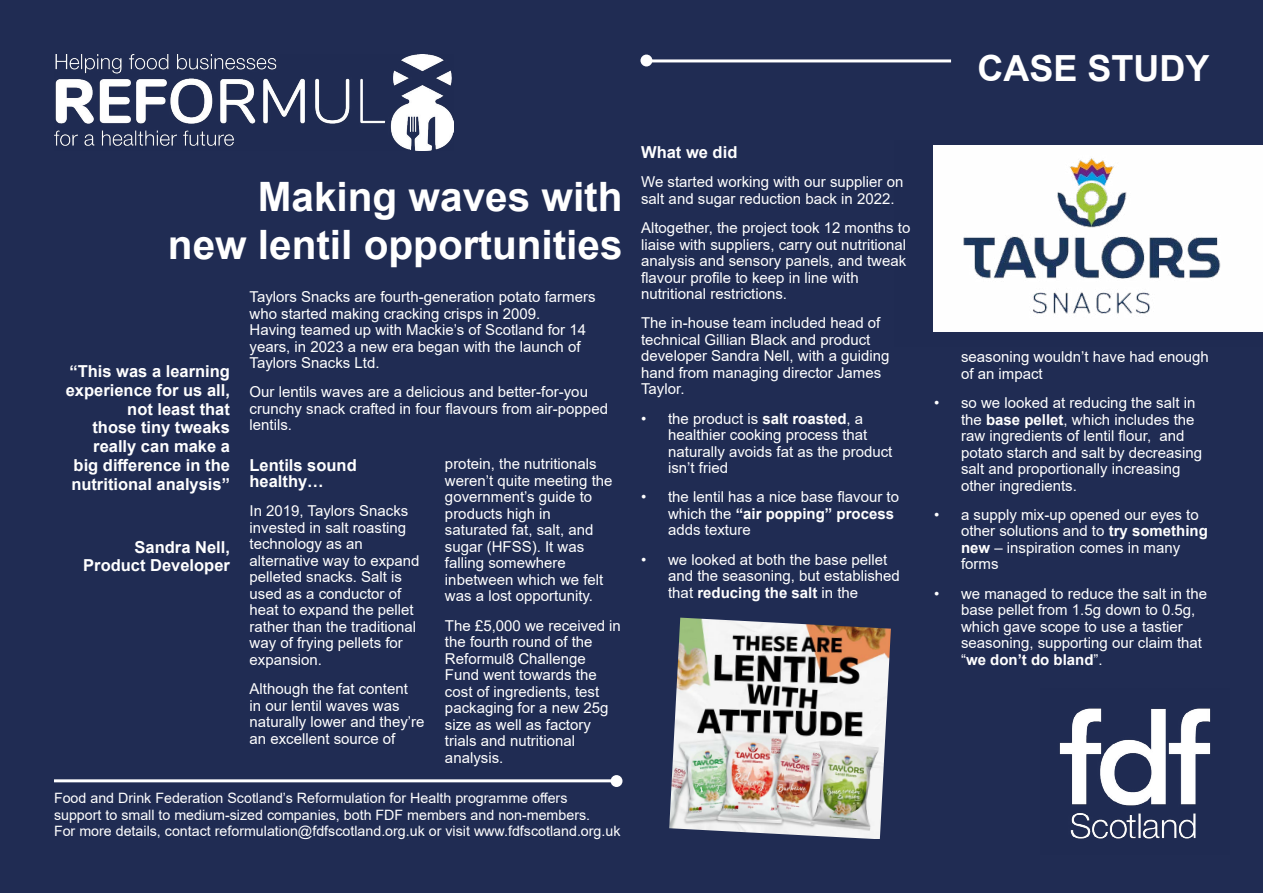
<style>
.page{position:relative;width:1263px;height:893px;background:#202c53}
.page>*{position:absolute;margin:0;border:0;box-sizing:border-box;transform-origin:0 0}
.t1{font:700 40.5px/48px "Arial";color:#fff;text-align:right}
.t2{font:700 36px "Arial";color:#fff}
.t3{font:700 16.5px/18.8px "Arial";color:#fff;text-align:right}
.t4{font:15px/16.5px "Arial";color:#fff}
.t5{font:14.25px/16.5px "Arial";color:#fff}
.s1{font-weight:700}
</style>
<div class="page">
<img style="left:1059px;top:708px;width:152px;height:131px">
<img style="left:54px;top:54px;width:399px;height:97px">
<hr style="left:646px;top:59px;width:305px;height:3px;background:#fff">
<div style="left:640px;top:55px;width:12px;height:11px;background:#fff;border-radius:50%"></div>
<hr style="left:54px;top:779px;width:562px;height:3px;background:#fff">
<div style="left:611px;top:775px;width:11px;height:12px;background:#fff;border-radius:50%"></div>
<img style="left:933px;top:145px;width:330px;height:187px">
<img style="left:669px;top:618px;width:222px;height:221px">
<h2 class="t2" style="left:977px;top:43px;width:234px">CASE STUDY</h2>
<h1 class="t1" style="left:168px;top:173px;width:456px">Making waves with<br>new lentil opportunities</h1>
<p class="t3" style="left:66px;top:362px;width:166px">“This was a learning experience for us all, not least that<br>those tiny tweaks really can make a big difference in the nutritional analysis”</p>
<p class="t3" style="left:83px;top:538px;width:148px">Sandra Nell,<br>Product Developer</p>
<p class="t4" style="left:249px;top:289px;width:347px">Taylors Snacks are fourth-generation potato farmers who started making cracking crisps in 2009.<br>Having teamed up with Mackie’s of Scotland for 14 years, in 2023 a new era began with the launch of Taylors Snacks Ltd.</p>
<p class="t4" style="left:249px;top:384px;width:360px">Our lentils waves are a delicious and better-for-you crunchy snack crafted in four flavours from air-popped lentils.</p>
<p class="t3" style="left:249px;top:457px;width:109px;line-height:16.5px;text-align:left">Lentils sound healthy…</p>
<p class="t4" style="left:249px;top:503px;width:172px">In 2019, Taylors Snacks invested in salt roasting technology as an alternative way to expand pelleted snacks. Salt is used as a conductor of heat to expand the pellet rather than the traditional way of frying pellets for expansion.</p>
<p class="t4" style="left:249px;top:680px;width:177px">Although the fat content<br>in our lentil waves was naturally lower and they’re an excellent source of</p>
<p class="t4" style="left:445px;top:456px;width:169px">protein, the nutritionals weren’t quite meeting the government’s guide to products high in saturated fat, salt, and sugar (HFSS). It was falling somewhere inbetween which we felt was a lost opportunity.</p>
<p class="t4" style="left:445px;top:617px;width:177px">The £5,000 we received in the fourth round of the<br>Reformul8 Challenge<br>Fund went towards the cost of ingredients, test packaging for a new 25g size as well as factory trials and nutritional analysis.</p>
<p class="t5" style="left:54px;top:790px;width:568px">Food and Drink Federation Scotland’s Reformulation for Health programme offers<br>support to small to medium-sized companies, both FDF members and non-members.<br>For more details, contact reformulation@fdfscotland.org.uk or visit www.fdfscotland.org.uk</p>
<p class="t3" style="left:641px;top:143px;width:98px">What we did</p>
<p class="t4" style="left:641px;top:174px;width:264px">We started working with our supplier on salt and sugar reduction back in 2022.</p>
<p class="t4" style="left:641px;top:219px;width:271px">Altogether, the project took 12 months to liaise with suppliers, carry out nutritional analysis and sensory panels, and tweak flavour profile to keep in line with nutritional restrictions.</p>
<p class="t4" style="left:641px;top:315px;width:250px">The in-house team included head of technical Gillian Black and product developer Sandra Nell, with a guiding hand from managing director James<br>Taylor.</p>
<p class="t4" style="left:668px;top:410px;width:226px;text-indent:-27px">• the product is <span class="s1">salt roasted</span>, a healthier cooking process that naturally avoids fat as the product isn’t fried</p>
<p class="t4" style="left:668px;top:489px;width:232px;text-indent:-27px">• the lentil has a nice base flavour to which the <span class="s1">“air popping” process </span>adds texture</p>
<p class="t4" style="left:668px;top:551px;width:233px;text-indent:-27px">• we looked at both the base pellet and the seasoning, but established that <span class="s1">reducing the salt</span> in the</p>
<p class="t4" style="left:961px;top:349px;width:249px">seasoning wouldn’t have had enough of an impact</p>
<p class="t4" style="left:961px;top:395px;width:242px;text-indent:-27px">• so we looked at reducing the salt in the <span class="s1">base pellet</span>, which includes the raw ingredients of lentil flour, and potato starch and salt by decreasing salt and proportionally increasing other ingredients.</p>
<p class="t4" style="left:961px;top:506px;width:248px;text-indent:-27px">• a supply mix-up opened our eyes to other solutions and to <span class="s1">try something new</span> – inspiration comes in many forms</p>
<p class="t4" style="left:961px;top:585px;width:247px;text-indent:-27px">• we managed to reduce the salt in the base pellet from 1.5g down to 0.5g, which gave scope to use a tastier seasoning, supporting our claim that “<span class="s1">we don’t do bland</span>”.</p>
</div>
